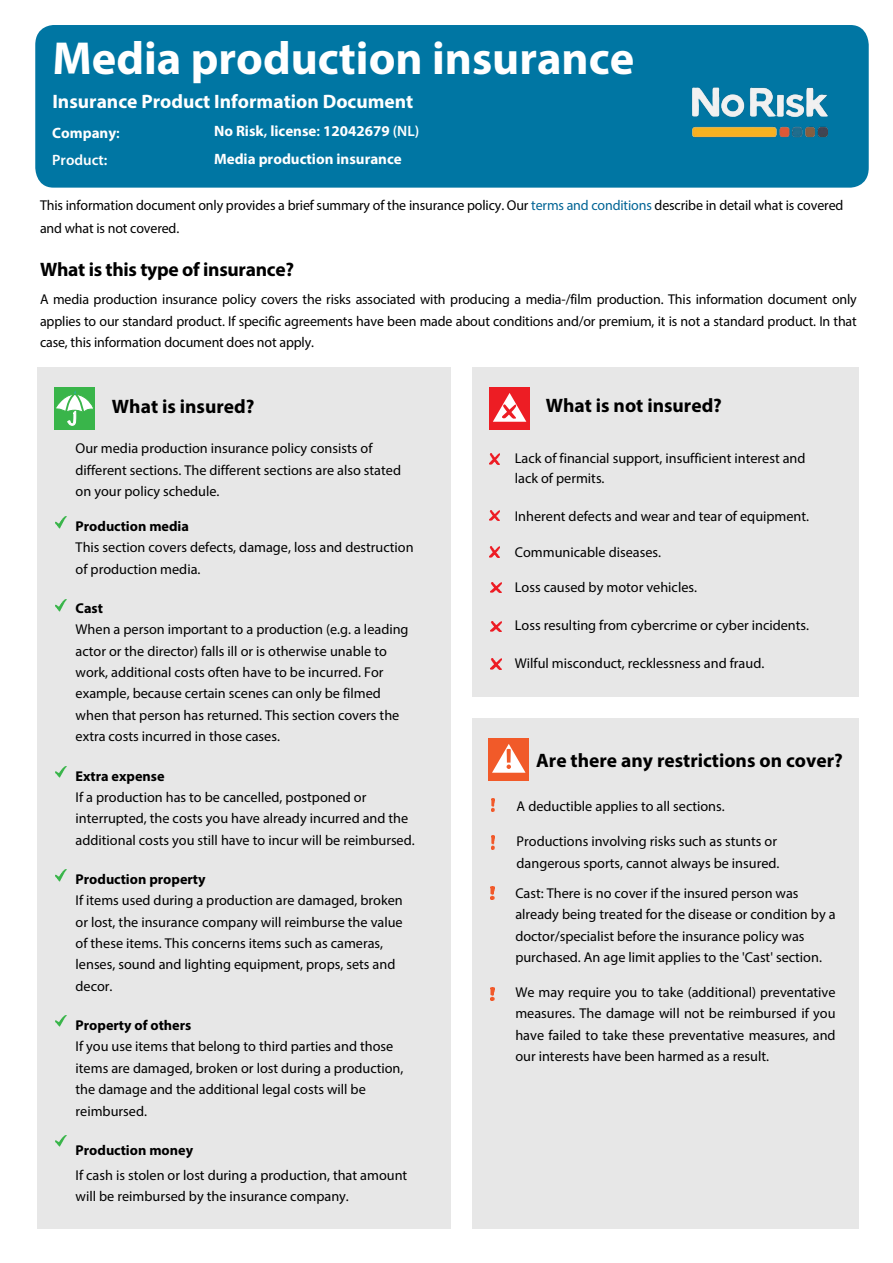
<style>
.page{position:relative;width:893px;height:1263px;background:#fff}
.page>*{position:absolute;margin:0;border:0;box-sizing:border-box;transform-origin:0 0}
.Form_sub_title{font:700 46.5px "Myriad Pro";color:#fff}
.Form_intro{font:700 19.5px "Myriad Pro";color:#000}
.Form_sub_title-2{font:700 19.5px "Myriad Pro";color:#fff}
.Form_sub_title-3{font:700 15px/27.8px "Myriad Pro";color:#fff}
.Form_intro-2{font:14.25px/21.3px "Myriad Pro";color:#000}
.s1{font-weight:600}
.s2{color:#006495}
.s3{font-weight:700}
</style>
<div class="page">
<div style="left:472px;top:719px;width:387px;height:510px;background:#e7e7e7"></div>
<div style="left:35px;top:25px;width:834px;height:163px;background:#0076a3;border-radius:19px"></div>
<div style="left:37px;top:367px;width:414px;height:862px;background:#e7e7e7"></div>
<div style="left:54px;top:387px;width:41px;height:43px;background:#39b54a"></div>
<svg style="left:56px;top:390px;width:37px;height:36px"></svg>
<svg style="left:55px;top:1135px;width:11px;height:12px"></svg>
<div style="left:472px;top:367px;width:387px;height:330px;background:#e7e7e7"></div>
<div style="left:489px;top:387px;width:41px;height:43px;background:#ed1d24"></div>
<svg style="left:493px;top:393px;width:33px;height:29px"></svg>
<svg style="left:489px;top:454px;width:11px;height:11px"></svg>
<svg style="left:489px;top:510px;width:11px;height:11px"></svg>
<svg style="left:489px;top:547px;width:11px;height:11px"></svg>
<div style="left:488px;top:738px;width:41px;height:43px;background:#f15a29"></div>
<svg style="left:492px;top:744px;width:34px;height:29px"></svg>
<img style="left:491px;top:798px;width:4px;height:14px">
<svg style="left:491px;top:836px;width:4px;height:13px"></svg>
<img style="left:491px;top:886px;width:3px;height:14px">
<svg style="left:491px;top:658px;width:10px;height:11px"></svg>
<svg style="left:491px;top:582px;width:10px;height:11px"></svg>
<svg style="left:491px;top:621px;width:10px;height:11px"></svg>
<svg style="left:491px;top:987px;width:3px;height:13px"></svg>
<svg style="left:55px;top:517px;width:11px;height:12px"></svg>
<svg style="left:55px;top:599px;width:11px;height:12px"></svg>
<svg style="left:55px;top:766px;width:11px;height:12px"></svg>
<svg style="left:55px;top:869px;width:11px;height:12px"></svg>
<svg style="left:55px;top:1015px;width:11px;height:12px"></svg>
<img style="left:638px;top:29px;width:231px;height:159px">
<p class="Form_sub_title" style="left:52px;top:28px;width:583px">Media production insurance</p>
<p class="Form_sub_title-2" style="left:52px;top:89px;width:362px">Insurance Product Information Document</p>
<p class="Form_sub_title-3" style="left:214px;top:117px;width:207px">No Risk<span class="s1">,</span> license<span class="s1">:</span> 12042679 <span class="s1">(NL)<br></span>Media production insurance</p>
<p class="Form_intro-2" style="left:40px;top:194px;width:805px;line-height:22.8px">This information document only provides a brief summary of the insurance policy. Our <span class="s2">terms and conditions</span> describe in detail what is covered and what is not covered.</p>
<p class="Form_intro" style="left:40px;top:257px;width:256px">What is this type of insurance?</p>
<p class="Form_intro-2" style="left:40px;top:288px;width:818px;text-align:justify">A media production insurance policy covers the risks associated with producing a media-/film production. This information document only applies to our standard product. If specific agreements have been made about conditions and/or premium, it is not a standard product. In that case, this information document does not apply.</p>
<p class="Form_intro" style="left:112px;top:394px;width:144px">What is insured?</p>
<p class="Form_intro-2" style="left:76px;top:438px;width:327px">Our media production insurance policy consists of different sections. The different sections are also stated on your policy schedule.</p>
<p class="Form_intro-2" style="left:76px;top:515px;width:339px"><span class="s3">Production media<br></span>This section covers defects, damage, loss and destruction of production media.</p>
<p class="Form_intro-2" style="left:76px;top:597px;width:334px"><span class="s3">Cast<br></span>When a person important to a production (e.g. a leading actor or the director) falls ill or is otherwise unable to work, additional costs often have to be incurred. For example, because certain scenes can only be filmed when that person has returned. This section covers the extra costs incurred in those cases.</p>
<p class="Form_intro-2" style="left:76px;top:765px;width:341px"><span class="s3">Extra expense<br></span>If a production has to be cancelled, postponed or interrupted, the costs you have already incurred and the additional costs you still have to incur will be reimbursed.</p>
<p class="Form_intro-2" style="left:76px;top:868px;width:329px"><span class="s3">Production property<br></span>If items used during a production are damaged, broken or lost, the insurance company will reimburse the value of these items. This concerns items such as cameras, lenses, sound and lighting equipment, props, sets and decor.</p>
<p class="Form_intro-2" style="left:76px;top:1014px;width:329px"><span class="s3">Property of others<br></span>If you use items that belong to third parties and those items are damaged, broken or lost during a production, the damage and the additional legal costs will be reimbursed.</p>
<p class="Form_intro-2" style="left:76px;top:1137px;width:333px;line-height:24.9px"><span class="s3">Production money<br></span>If cash is stolen or lost during a production, that amount</p>
<p class="Form_intro-2" style="left:76px;top:1185px;width:275px">will be reimbursed by the insurance company.</p>
<p class="Form_intro" style="left:546px;top:392px;width:178px">What is not insured?</p>
<p class="Form_intro-2" style="left:515px;top:449px;width:292px;line-height:19.4px">Lack of financial support, insufficient interest and lack of permits.</p>
<p class="Form_intro-2" style="left:515px;top:505px;width:296px">Inherent defects and wear and tear of equipment.</p>
<p class="Form_intro-2" style="left:515px;top:541px;width:148px">Communicable diseases.</p>
<p class="Form_intro-2" style="left:515px;top:576px;width:184px">Loss caused by motor vehicles.</p>
<p class="Form_intro-2" style="left:515px;top:615px;width:296px">Loss resulting from cybercrime or cyber incidents.</p>
<p class="Form_intro-2" style="left:515px;top:653px;width:251px">Wilful misconduct, recklessness and fraud.</p>
<h2 class="Form_intro" style="left:536px;top:747px;width:308px">Are there any restrictions on cover?</h2>
<p class="Form_intro-2" style="left:517px;top:796px;width:210px">A deductible applies to all sections.</p>
<p class="Form_intro-2" style="left:517px;top:831px;width:264px">Productions involving risks such as stunts or dangerous sports, cannot always be insured.</p>
<p class="Form_intro-2" style="left:515px;top:882px;width:322px">Cast: There is no cover if the insured person was already being treated for the disease or condition by a doctor/specialist before the insurance policy was purchased. An age limit applies to the 'Cast' section.</p>
<p class="Form_intro-2" style="left:515px;top:981px;width:322px;text-align:justify">We may require you to take (additional) preventative measures. The damage will not be reimbursed if you have failed to take these preventative measures, and our interests have been harmed as a result.</p>
</div>
